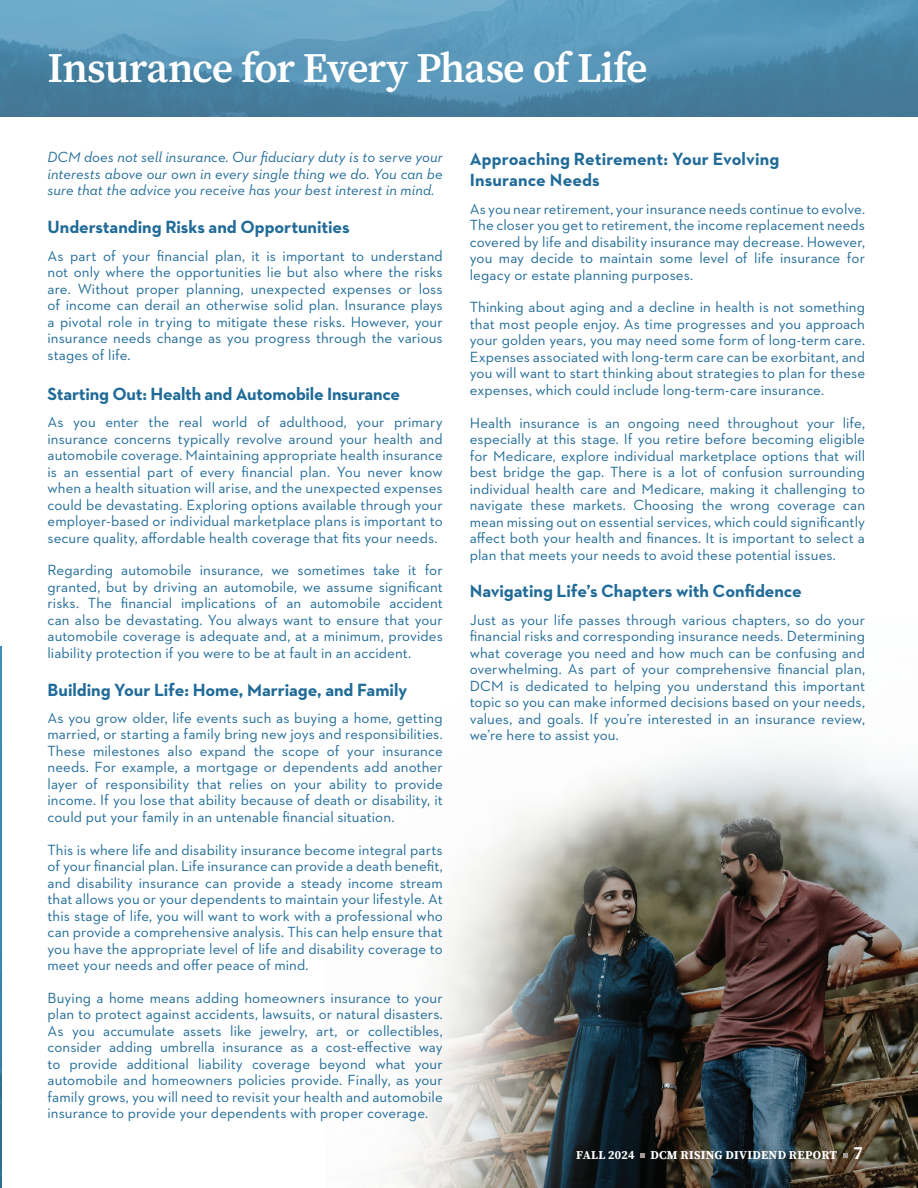
<style>
.page{position:relative;width:918px;height:1188px;background:#fff}
.page>*{position:absolute;margin:0;border:0;box-sizing:border-box;transform-origin:0 0}
.t1{font:600 42px "Source Serif Pro";letter-spacing:-.025em;color:#fff}
.t2{font:700 18px/21.6px "Neutraface 2 Text";letter-spacing:-.005em;color:#216b98}
.t3{font:15px/16.5px "Neutraface 2 Text";letter-spacing:.005em;color:#216b98;text-align:justify}
.t4{font:italic 15px/16.5px "Neutraface 2 Text";letter-spacing:.005em;color:#216b98;text-align:justify}
.t5{font:700 12px "Source Serif Pro";letter-spacing:.025em;color:#fff}
.s1{font-size:18px}
</style>
<div class="page">
<svg style="left:0;top:647px;width:2px;height:541px"></svg>
<svg style="left:0;top:0;width:918px;height:116px;background:#5591b2"></svg>
<img style="left:394px;top:753px;width:524px;height:435px">
<svg style="left:640px;top:1153px;width:5px;height:4px"></svg>
<svg style="left:843px;top:1153px;width:5px;height:4px"></svg>
<h1 class="t1" style="left:48px;top:39px;width:602px">Insurance for Every Phase of Life</h1>
<p class="t4" style="left:48px;top:149px;width:397px">DCM does not sell insurance. Our fiduciary duty is to serve your interests above our own in every single thing we do. You can be sure that the advice you receive has your best interest in mind.</p>
<p class="t2" style="left:48px;top:216px;width:304px">Understanding Risks and Opportunities</p>
<p class="t3" style="left:48px;top:247px;width:397px">As part of your financial plan, it is important to understand not only where the opportunities lie but also where the risks are. Without proper planning, unexpected expenses or loss of income can derail an otherwise solid plan. Insurance plays a pivotal role in trying to mitigate these risks. However, your insurance needs change as you progress through the various stages of life.</p>
<p class="t2" style="left:48px;top:383px;width:354px">Starting Out: Health and Automobile Insurance</p>
<p class="t3" style="left:48px;top:413px;width:397px">As you enter the real world of adulthood, your primary insurance concerns typically revolve around your health and automobile coverage. Maintaining appropriate health insurance is an essential part of every financial plan. You never know when a health situation will arise, and the unexpected expenses could be devastating. Exploring options available through your employer-based or individual marketplace plans is important to secure quality, affordable health coverage that fits your needs.</p>
<p class="t3" style="left:48px;top:562px;width:397px">Regarding automobile insurance, we sometimes take it for granted, but by driving an automobile, we assume significant risks. The financial implications of an automobile accident can also be devastating. You always want to ensure that your automobile coverage is adequate and, at a minimum, provides liability protection if you were to be at fault in an accident.</p>
<p class="t2" style="left:48px;top:678px;width:361px">Building Your Life: Home, Marriage, and Family</p>
<p class="t3" style="left:48px;top:709px;width:397px">As you grow older, life events such as buying a home, getting married, or starting a family bring new joys and responsibilities.<br>These milestones also expand the scope of your insurance needs. For example, a mortgage or dependents add another layer of responsibility that relies on your ability to provide income. If you lose that ability because of death or disability, it could put your family in an untenable financial situation.</p>
<p class="t3" style="left:48px;top:841px;width:397px">This is where life and disability insurance become integral parts of your financial plan. Life insurance can provide a death benefit, and disability insurance can provide a steady income stream that allows you or your dependents to maintain your lifestyle. At this stage of life, you will want to work with a professional who can provide a comprehensive analysis. This can help ensure that you have the appropriate level of life and disability coverage to meet your needs and offer peace of mind.</p>
<p class="t3" style="left:48px;top:989px;width:397px">Buying a home means adding homeowners insurance to your plan to protect against accidents, lawsuits, or natural disasters.<br>As you accumulate assets like jewelry, art, or collectibles, consider adding umbrella insurance as a cost-effective way to provide additional liability coverage beyond what your automobile and homeowners policies provide. Finally, as your family grows, you will need to revisit your health and automobile insurance to provide your dependents with proper coverage.</p>
<p class="t2" style="left:470px;top:148px;width:311px">Approaching Retirement: Your Evolving<br>Insurance Needs</p>
<p class="t3" style="left:470px;top:200px;width:397px">As you near retirement, your insurance needs continue to evolve.<br>The closer you get to retirement, the income replacement needs covered by life and disability insurance may decrease. However, you may decide to maintain some level of life insurance for legacy or estate planning purposes.</p>
<p class="t3" style="left:470px;top:299px;width:397px">Thinking about aging and a decline in health is not something that most people enjoy. As time progresses and you approach your golden years, you may need some form of long-term care.<br>Expenses associated with long-term care can be exorbitant, and you will want to start thinking about strategies to plan for these expenses, which could include long-term-care insurance.</p>
<p class="t3" style="left:470px;top:414px;width:397px">Health insurance is an ongoing need throughout your life, especially at this stage. If you retire before becoming eligible for Medicare, explore individual marketplace options that will best bridge the gap. There is a lot of confusion surrounding individual health care and Medicare, making it challenging to navigate these markets. Choosing the wrong coverage can mean missing out on essential services, which could significantly affect both your health and finances. It is important to select a plan that meets your needs to avoid these potential issues.</p>
<p class="t2" style="left:470px;top:580px;width:334px">Navigating Life’s Chapters with Confidence</p>
<p class="t3" style="left:470px;top:611px;width:397px">Just as your life passes through various chapters, so do your financial risks and corresponding insurance needs. Determining what coverage you need and how much can be confusing and overwhelming. As part of your comprehensive financial plan, DCM is dedicated to helping you understand this important topic so you can make informed decisions based on your needs, values, and goals. If you’re interested in an insurance review, we’re here to assist you.</p>
<p class="t5" style="left:576px;top:1146px;width:60px">FALL 2024</p>
<p class="t5" style="left:650px;top:1146px;width:214px">DCM RISING DIVIDEND REPORT <span class="s1">7</span></p>
</div>
